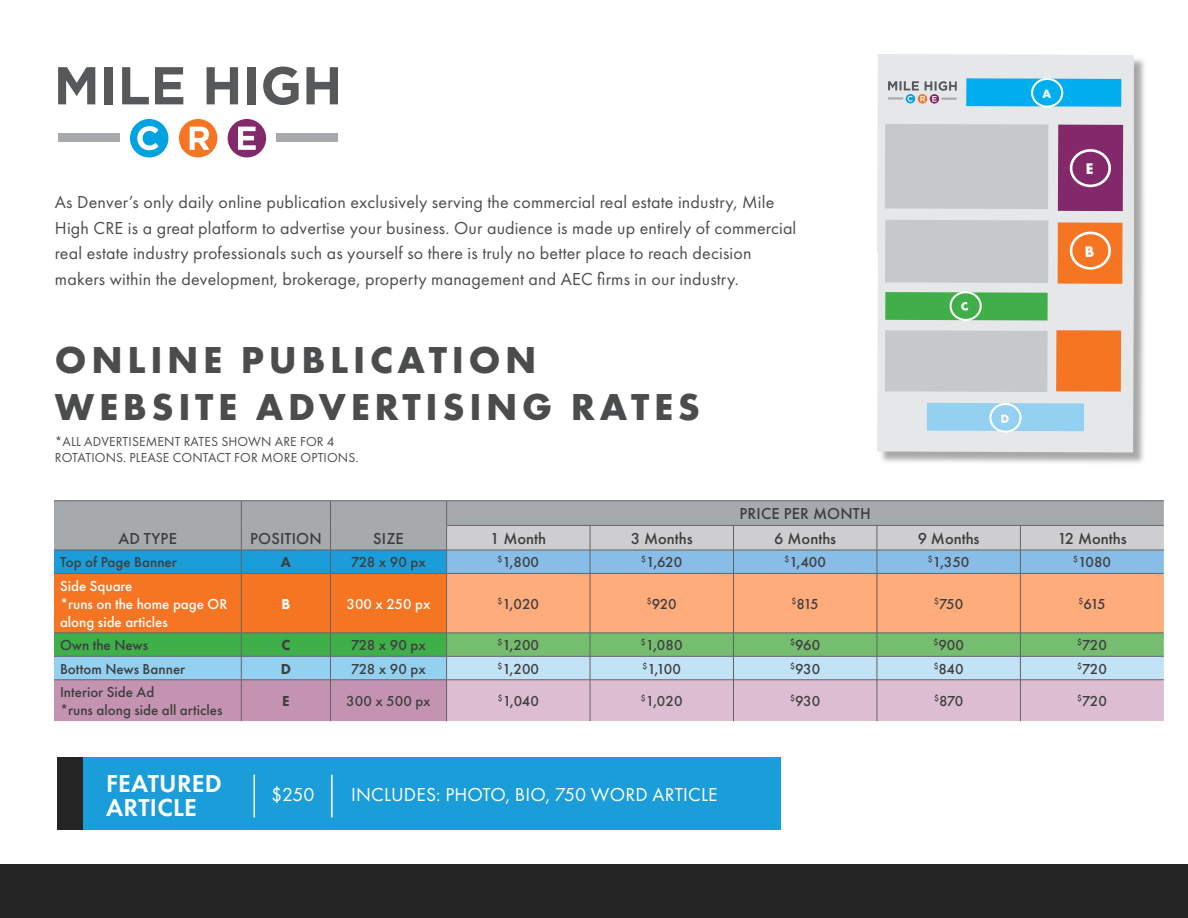
<style>
.page{position:relative;width:1188px;height:918px;background:#fff}
.page>*{position:absolute;margin:0;border:0;box-sizing:border-box;transform-origin:0 0}
.t1{font:700 39px "Futura PT";letter-spacing:.12em;color:#4b4c4d}
.t2{font:600 25.5px "Futura PT";letter-spacing:.01em;color:#fff}
.t3{font:19.5px "Futura PT";letter-spacing:.01em;color:#fff}
.t4{font:18px/25.5px "Futura PT";letter-spacing:.01em;color:#4b4c4d}
.t5{font:500 16.5px "Futura PT";color:#3e3e3f}
.t6{font:500 15px "Futura PT";color:#3e3e3f}
.t7{font:500 15px/18px "Futura PT";color:#fff}
.t8{font:800 15px "Futura PT";color:#3e3e3f}
.t9{font:800 15px "Futura PT";color:#fff}
.t10{font:13.5px/16.2px "Futura PT";letter-spacing:.01em;color:#4b4c4d}
</style>
<div class="page">
<svg style="left:58px;top:67px;width:37px;height:37px"></svg>
<div style="left:105px;top:67px;width:8px;height:37px;background:#57585a"></div>
<svg style="left:122px;top:67px;width:27px;height:37px"></svg>
<svg style="left:155px;top:67px;width:28px;height:37px"></svg>
<svg style="left:207px;top:67px;width:31px;height:37px"></svg>
<div style="left:247px;top:67px;width:9px;height:37px;background:#57585a"></div>
<svg style="left:263px;top:67px;width:36px;height:38px"></svg>
<svg style="left:307px;top:67px;width:31px;height:37px"></svg>
<svg style="left:130px;top:119px;width:38px;height:38px"></svg>
<svg style="left:179px;top:119px;width:38px;height:38px"></svg>
<svg style="left:228px;top:119px;width:38px;height:38px"></svg>
<div style="left:276px;top:133px;width:62px;height:9px;background:#a8a9ad"></div>
<div style="left:58px;top:133px;width:62px;height:9px;background:#a8a9ad"></div>
<hr style="left:54px;top:500px;width:187px;height:1px;background:#636366">
<hr style="left:241px;top:500px;width:89px;height:1px;background:#636366">
<hr style="left:330px;top:500px;width:117px;height:1px;background:#636366">
<hr style="left:447px;top:500px;width:143px;height:1px;background:#636366">
<hr style="left:590px;top:500px;width:143px;height:1px;background:#636366">
<hr style="left:733px;top:500px;width:144px;height:1px;background:#636366">
<hr style="left:877px;top:500px;width:143px;height:1px;background:#636366">
<hr style="left:1020px;top:500px;width:144px;height:1px;background:#636366">
<svg style="left:54px;top:501px;width:1110px;height:220px;background:#b8ada0"></svg>
<hr style="left:54px;top:680px;width:187px;height:1px;background:#636366">
<hr style="left:241px;top:680px;width:89px;height:1px;background:#636366">
<hr style="left:241px;top:680px;width:1px;height:41px;background:#636366">
<hr style="left:330px;top:680px;width:117px;height:1px;background:#636366">
<hr style="left:330px;top:680px;width:1px;height:41px;background:#636366">
<hr style="left:447px;top:680px;width:143px;height:1px;background:#636366">
<hr style="left:446px;top:680px;width:1px;height:41px;background:#636366">
<hr style="left:590px;top:680px;width:143px;height:1px;background:#636366">
<hr style="left:590px;top:680px;width:1px;height:41px;background:#636366">
<hr style="left:733px;top:680px;width:144px;height:1px;background:#636366">
<hr style="left:733px;top:680px;width:1px;height:41px;background:#636366">
<hr style="left:877px;top:680px;width:143px;height:1px;background:#636366">
<hr style="left:877px;top:680px;width:1px;height:41px;background:#636366">
<hr style="left:1020px;top:680px;width:144px;height:1px;background:#636366">
<hr style="left:1020px;top:680px;width:1px;height:41px;background:#636366">
<div style="left:878px;top:55px;width:269px;height:410px;background:#231f20;opacity:.39"></div>
<div style="left:877px;top:54px;width:257px;height:398px;background:#e6e7e9"></div>
<div style="left:1031px;top:78px;width:32px;height:30px;border:2px solid #fff;border-radius:50%"></div>
<div style="left:1058px;top:222px;width:65px;height:62px;background:#f57523"></div>
<svg style="left:885px;top:124px;width:190px;height:159px;background:#ccc9c8"></svg>
<div style="left:1056px;top:330px;width:65px;height:62px;background:#f57523"></div>
<div style="left:989px;top:403px;width:33px;height:30px;border:2px solid #fff;border-radius:50%"></div>
<div style="left:885px;top:330px;width:163px;height:62px;background:#c7c8ca"></div>
<svg style="left:888px;top:81px;width:69px;height:23px;background:#bebdc1"></svg>
<hr style="left:888px;top:97px;width:15px;height:3px;background:#a8a9ad">
<div style="left:1058px;top:125px;width:65px;height:86px;background:#83296b"></div>
<div style="left:1069px;top:231px;width:42px;height:39px;border:3px solid #fff;border-radius:50%"></div>
<div style="left:1069px;top:149px;width:42px;height:38px;border:3px solid #fff;border-radius:50%"></div>
<div style="left:57px;top:758px;width:724px;height:72px;background:#1b9dd9"></div>
<div style="left:57px;top:758px;width:26px;height:72px;background:#252525"></div>
<hr style="left:253px;top:775px;width:2px;height:42px;background:#fff">
<hr style="left:331px;top:775px;width:2px;height:42px;background:#fff">
<div style="left:0;top:864px;width:1188px;height:54px;background:#252525"></div>
<svg style="left:885px;top:291px;width:163px;height:31px;background:#58b660"></svg>
<svg style="left:966px;top:78px;width:155px;height:29px;background:#13b3ef"></svg>
<svg style="left:927px;top:403px;width:157px;height:28px;background:#98d2f0"></svg>
<p class="t4" style="left:55px;top:190px;width:743px">As Denver’s only daily online publication exclusively serving the commercial real estate industry, Mile High CRE is a great platform to advertise your business. Our audience is made up entirely of commercial real estate industry professionals such as yourself so there is truly no better place to reach decision makers within the development, brokerage, property management and AEC firms in our industry.</p>
<p class="t1" style="left:55px;top:335px;width:483px">ONLINE PUBLICATION</p>
<p class="t1" style="left:55px;top:382px;width:647px">WEBSITE ADVERTISING RATES</p>
<p class="t10" style="left:55px;top:434px;width:305px">*ALL ADVERTISEMENT RATES SHOWN ARE FOR 4<br>ROTATIONS. PLEASE CONTACT FOR MORE OPTIONS.</p>
<p class="t5" style="left:740px;top:504px;width:133px">PRICE PER MONTH</p>
<p class="t5" style="left:118px;top:529px;width:60px">AD TYPE</p>
<p class="t5" style="left:250px;top:529px;width:73px">POSITION</p>
<p class="t5" style="left:373px;top:529px;width:32px">SIZE</p>
<p class="t5" style="left:490px;top:529px;width:58px">1 Month</p>
<p class="t5" style="left:631px;top:529px;width:63px">3 Months</p>
<p class="t5" style="left:774px;top:529px;width:63px">6 Months</p>
<p class="t5" style="left:918px;top:529px;width:63px">9 Months</p>
<p class="t5" style="left:1058px;top:529px;width:71px">12 Months</p>
<p class="t6" style="left:60px;top:553px;width:118px">Top of Page Banner</p>
<p class="t8" style="left:281px;top:553px;width:12px">A</p>
<p class="t6" style="left:351px;top:553px;width:76px">728 x 90 px</p>
<p class="t6" style="left:498px;top:553px;width:43px"><sup>$</sup>1,800</p>
<p class="t6" style="left:641px;top:553px;width:43px"><sup>$</sup>1,620</p>
<p class="t6" style="left:784px;top:553px;width:43px"><sup>$</sup>1,400</p>
<p class="t6" style="left:928px;top:553px;width:43px"><sup>$</sup>1,350</p>
<p class="t6" style="left:1073px;top:553px;width:39px"><sup>$</sup>1080</p>
<p class="t7" style="left:60px;top:577px;width:74px">Side Square</p>
<p class="t7" style="left:60px;top:595px;width:169px">*runs on the home page OR along side articles</p>
<p class="t9" style="left:281px;top:594px;width:10px">B</p>
<p class="t7" style="left:346px;top:595px;width:86px">300 x 250 px</p>
<p class="t6" style="left:498px;top:595px;width:43px"><sup>$</sup>1,020</p>
<p class="t6" style="left:647px;top:595px;width:32px"><sup>$</sup>920</p>
<p class="t6" style="left:792px;top:595px;width:29px"><sup>$</sup>815</p>
<p class="t6" style="left:934px;top:595px;width:31px"><sup>$</sup>750</p>
<p class="t6" style="left:1079px;top:595px;width:29px"><sup>$</sup>615</p>
<p class="t6" style="left:60px;top:636px;width:90px">Own the News</p>
<p class="t8" style="left:281px;top:636px;width:11px">C</p>
<p class="t6" style="left:351px;top:636px;width:76px">728 x 90 px</p>
<p class="t6" style="left:498px;top:636px;width:43px"><sup>$</sup>1,200</p>
<p class="t6" style="left:641px;top:636px;width:43px"><sup>$</sup>1,080</p>
<p class="t6" style="left:790px;top:636px;width:32px"><sup>$</sup>960</p>
<p class="t6" style="left:933px;top:636px;width:32px"><sup>$</sup>900</p>
<p class="t6" style="left:1077px;top:636px;width:31px"><sup>$</sup>720</p>
<p class="t6" style="left:60px;top:660px;width:127px">Bottom News Banner</p>
<p class="t8" style="left:281px;top:659px;width:12px">D</p>
<p class="t6" style="left:351px;top:660px;width:76px">728 x 90 px</p>
<p class="t6" style="left:498px;top:660px;width:43px"><sup>$</sup>1,200</p>
<p class="t6" style="left:643px;top:660px;width:40px"><sup>$</sup>1,100</p>
<p class="t6" style="left:790px;top:660px;width:32px"><sup>$</sup>930</p>
<p class="t6" style="left:934px;top:660px;width:32px"><sup>$</sup>840</p>
<p class="t6" style="left:1077px;top:660px;width:31px"><sup>$</sup>720</p>
<p class="t6" style="left:60px;top:683px;width:96px">Interior Side Ad</p>
<p class="t6" style="left:60px;top:701px;width:164px">*runs along side all articles</p>
<p class="t8" style="left:282px;top:692px;width:9px">E</p>
<p class="t6" style="left:346px;top:692px;width:86px">300 x 500 px</p>
<p class="t6" style="left:498px;top:692px;width:43px"><sup>$</sup>1,040</p>
<p class="t6" style="left:641px;top:692px;width:43px"><sup>$</sup>1,020</p>
<p class="t6" style="left:790px;top:692px;width:32px"><sup>$</sup>930</p>
<p class="t6" style="left:934px;top:692px;width:31px"><sup>$</sup>870</p>
<p class="t6" style="left:1077px;top:692px;width:31px"><sup>$</sup>720</p>
<p class="t2" style="left:106px;top:767px;width:117px">FEATURED</p>
<p class="t2" style="left:106px;top:791px;width:92px">ARTICLE</p>
<p class="t3" style="left:271px;top:783px;width:45px">$250</p>
<p class="t3" style="left:351px;top:783px;width:368px">INCLUDES: PHOTO, BIO, 750 WORD ARTICLE</p>
</div>
